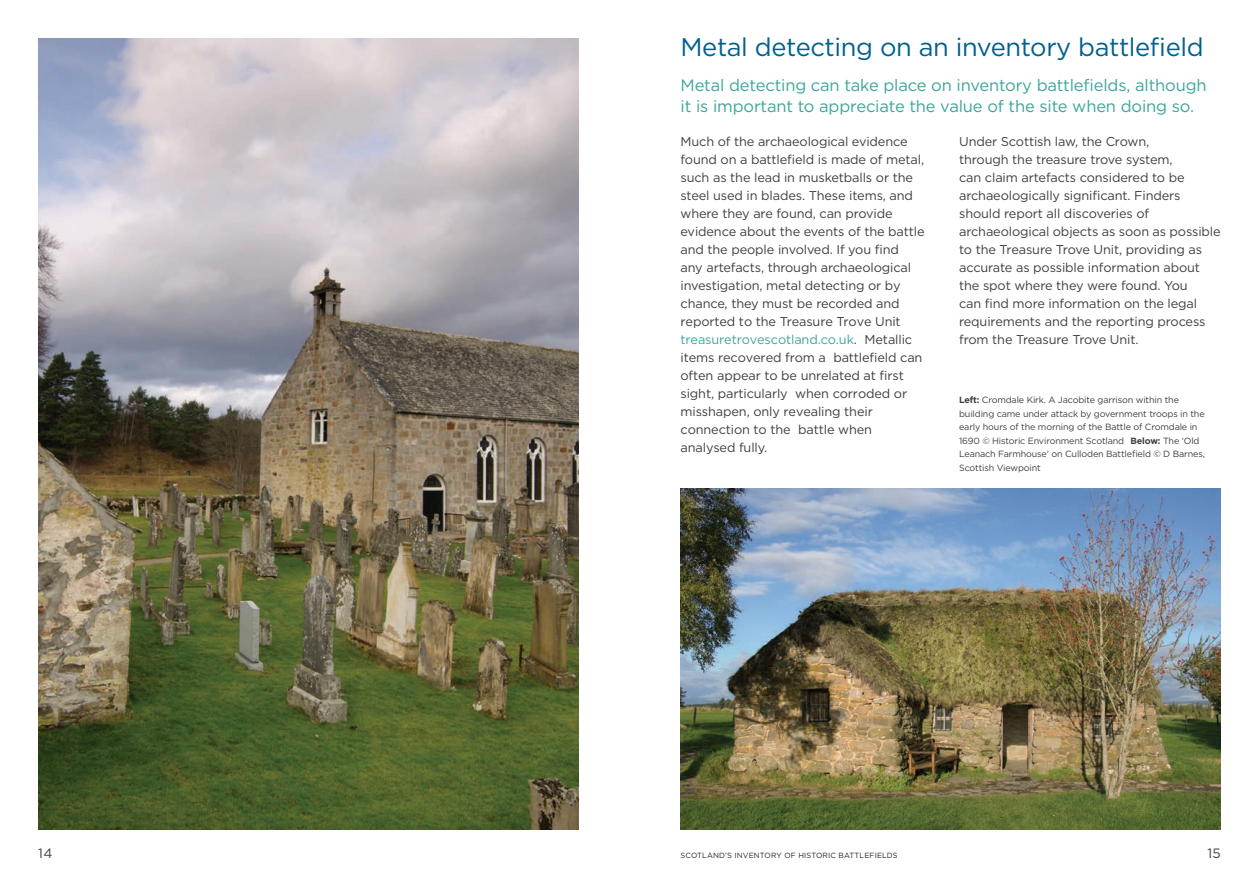
<style>
.page{position:relative;width:1259px;height:893px;background:#fff}
.page>*{position:absolute;margin:0;border:0;box-sizing:border-box;transform-origin:0 0}
.t1{font:25.5px "Gotham HTF";letter-spacing:-.015em;color:#01608c}
.t2{font:16.5px/21px "Gotham HTF";letter-spacing:-.01em;color:#3da59a}
.t3{font:13.5px "Gotham HTF";color:#3e3e3f}
.t4{font:12.75px/18px "Gotham HTF";letter-spacing:-.01em;color:#3e3e3f}
.t5{font:9px/13.5px "Gotham HTF";letter-spacing:-.015em;color:#3e3e3f}
.t6{font:7.5px "Gotham HTF";letter-spacing:.02em;color:#231f20}
.s1{color:#3da59a}
.s2{font-weight:700}
</style>
<div class="page">
<img style="left:38px;top:38px;width:540px;height:791px">
<img style="left:680px;top:488px;width:540px;height:341px">
<h1 class="t1" style="left:680px;top:33px;width:524px">Metal detecting on an inventory battlefield</h1>
<p class="t2" style="left:680px;top:74px;width:527px">Metal detecting can take place on inventory battlefields, although it is important to appreciate the value of the site when doing so.</p>
<p class="t4" style="left:680px;top:133px;width:245px">Much of the archaeological evidence found on a battlefield is made of metal, such as the lead in musketballs or the steel used in blades. These items, and where they are found, can provide evidence about the events of the battle and the people involved. If you find<br>any artefacts, through archaeological investigation, metal detecting or by chance, they must be recorded and reported to the Treasure Trove Unit <span class="s1">treasuretrovescotland.co.uk</span>. Metallic items recovered from a battlefield can often appear to be unrelated at first sight, particularly when corroded or misshapen, only revealing their connection to the battle when analysed fully.</p>
<p class="t4" style="left:959px;top:133px;width:263px">Under Scottish law, the Crown,<br>through the treasure trove system,<br>can claim artefacts considered to be archaeologically significant. Finders should report all discoveries of archaeological objects as soon as possible to the Treasure Trove Unit, providing as accurate as possible information about the spot where they were found. You<br>can find more information on the legal requirements and the reporting process from the Treasure Trove Unit.</p>
<p class="t5" style="left:959px;top:393px;width:247px"><span class="s2">Left:</span> Cromdale Kirk. A Jacobite garrison within the building came under attack by government troops in the early hours of the morning of the Battle of Cromdale in 1690 © Historic Environment Scotland <span class="s2">Below:</span> The ‘Old Leanach Farmhouse’ on Culloden Battlefield © D Barnes, Scottish Viewpoint</p>
<p class="t3" style="left:38px;top:846px;width:16px">14</p>
<p class="t6" style="left:680px;top:851px;width:219px">SCOTLAND’S INVENTORY OF HISTORIC BATTLEFIELDS</p>
<p class="t3" style="left:1207px;top:846px;width:15px">15</p>
</div>
